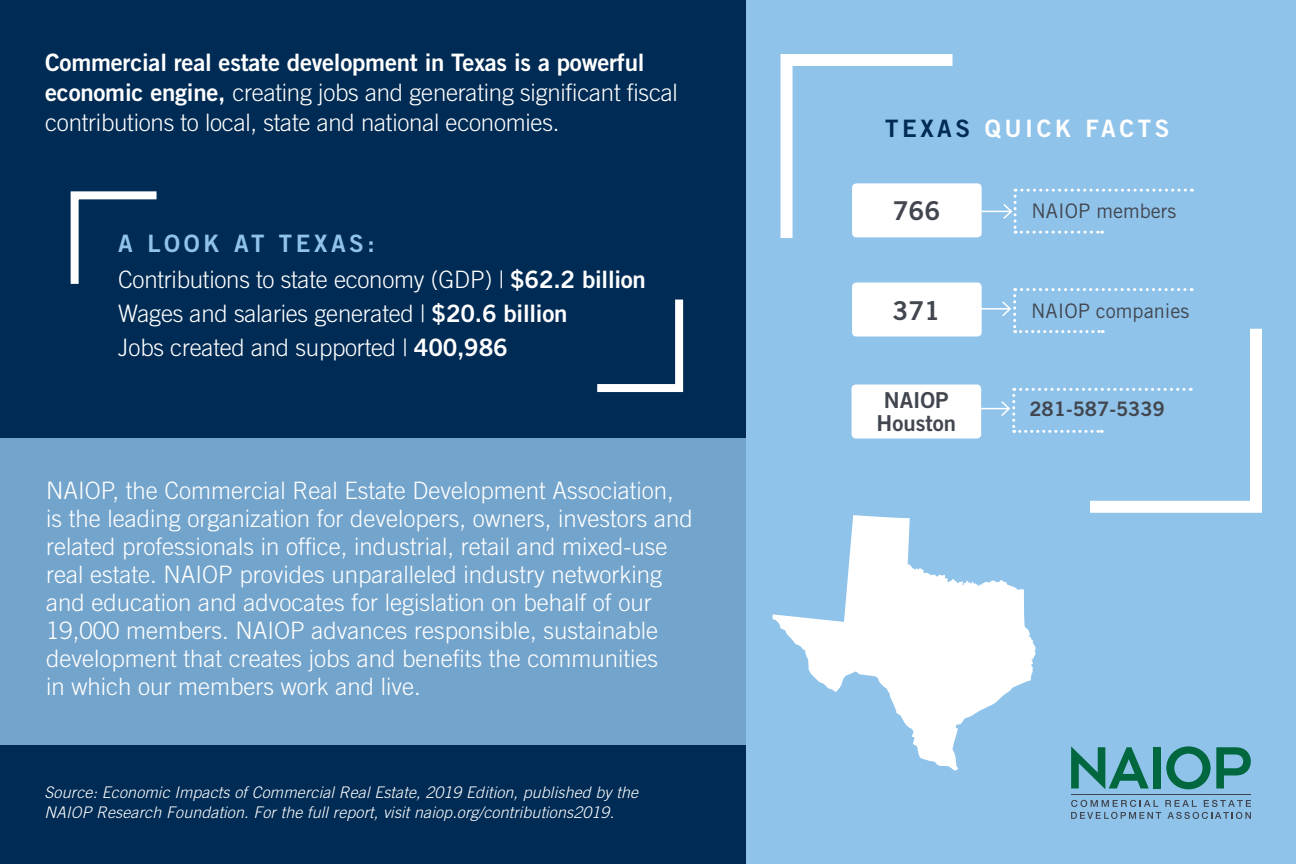
<style>
.page{position:relative;width:1296px;height:864px;background:#002b54}
.page>*{position:absolute;margin:0;border:0;box-sizing:border-box;transform-origin:0 0}
.t1{font:26px "Trade Gothic LT Std Bd 2";color:#41464f}
.t2{font:300 24px/28px "Trade Gothic LT Std";color:#fff}
.t3{font:24px "Trade Gothic LT Std Bd 2";letter-spacing:-.01em;color:#fff}
.t4{font:24px "Trade Gothic LT Std Bd 2";letter-spacing:.15em;color:#fff}
.t5{font:24px "Trade Gothic LT Std Bd 2";letter-spacing:.15em;color:#90c3ea}
.t6{font:22px/23px "Trade Gothic LT Std Bd 2";color:#41464f;text-align:center}
.t7{font:20px "Trade Gothic LT Std";color:#41464f}
.t8{font:20px "Trade Gothic LT Std Bd 2";color:#41464f}
.t9{font:italic 300 16px/20px "Trade Gothic LT Std";letter-spacing:.01em;color:#fff}
.s1{font-family:"Trade Gothic LT Std Bd 2";font-weight:400}
.s2{color:#002b54}
</style>
<div class="page">
<div style="left:0;top:438px;width:765px;height:307px;background:#73a4cc"></div>
<div style="left:746px;top:0;width:550px;height:864px;background:#90c3ea"></div>
<svg style="left:1071px;top:746px;width:78px;height:43px"></svg>
<div style="left:1153px;top:747px;width:7px;height:41px;background:#00673e"></div>
<svg style="left:1166px;top:746px;width:85px;height:43px"></svg>
<hr style="left:1071px;top:794px;width:180px;height:1px;background:#3f454f">
<svg style="left:1071px;top:800px;width:180px;height:19px"></svg>
<svg style="left:780px;top:54px;width:185px;height:184px"></svg>
<svg style="left:70px;top:191px;width:87px;height:93px"></svg>
<svg style="left:597px;top:299px;width:87px;height:94px"></svg>
<svg style="left:773px;top:515px;width:263px;height:256px"></svg>
<svg style="left:982px;top:189px;width:203px;height:45px"></svg>
<hr style="left:979px;top:308px;width:31px;height:2px;background:#fff">
<div style="left:852px;top:183px;width:130px;height:54px;background:#fff;border-radius:4px"></div>
<div style="left:852px;top:283px;width:130px;height:54px;background:#fff;border-radius:4px"></div>
<hr style="left:978px;top:408px;width:31px;height:1px;background:#fff">
<svg style="left:1000px;top:288px;width:262px;height:231px"></svg>
<div style="left:852px;top:385px;width:129px;height:54px;background:#fff;border-radius:4px"></div>
<p class="t3" style="left:45px;top:48px;width:601px">Commercial real estate development in Texas is a powerful</p>
<p class="t2" style="left:45px;top:77px;width:634px;line-height:30px"><span class="s1">economic engine,</span> creating jobs and generating significant fiscal contributions to local, state and national economies.</p>
<p class="t5" style="left:118px;top:229px;width:258px">A LOOK AT TEXAS:</p>
<p class="t2" style="left:118px;top:262px;width:529px;line-height:34px">Contributions to state economy (GDP) | <span class="s1">$62.2 billion<br></span>Wages and salaries generated | <span class="s1">$20.6 billion<br></span>Jobs created and supported | <span class="s1">400,986</span></p>
<p class="t2" style="left:46px;top:476px;width:648px">NAIOP, the Commercial Real Estate Development Association, is the leading organization for developers, owners, investors and related professionals in office, industrial, retail and mixed-use real estate. NAIOP provides unparalleled industry networking and education and advocates for legislation on behalf of our 19,000 members. NAIOP advances responsible, sustainable development that creates jobs and benefits the communities<br>in which our members work and live.</p>
<p class="t9" style="left:45px;top:783px;width:595px">Source: Economic Impacts of Commercial Real Estate, 2019 Edition, published by the<br>NAIOP Research Foundation. For the full report, visit naiop.org/contributions2019.</p>
<p class="t4" style="left:885px;top:114px;width:286px"><span class="s2">TEXAS</span> QUICK FACTS</p>
<p class="t1" style="left:893px;top:194px;width:49px">766</p>
<p class="t1" style="left:893px;top:294px;width:49px">371</p>
<p class="t6" style="left:877px;top:389px;width:81px">NAIOP<br>Houston</p>
<p class="t7" style="left:1031px;top:199px;width:146px">NAIOP members</p>
<p class="t7" style="left:1031px;top:299px;width:160px">NAIOP companies</p>
<p class="t8" style="left:1029px;top:397px;width:137px">281-587-5339</p>
</div>
